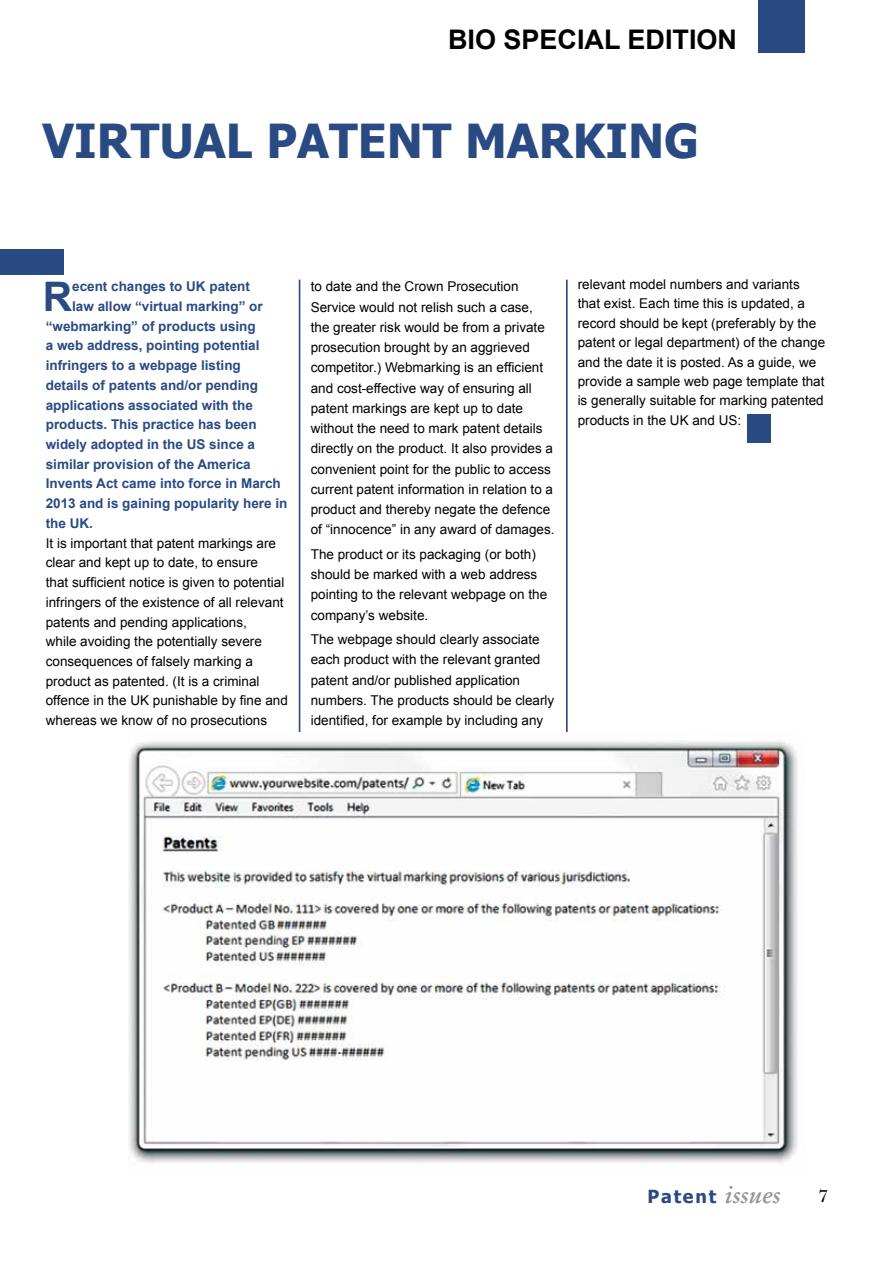
<style>
.page{position:relative;width:893px;height:1263px;background:#fff}
.page>*{position:absolute;margin:0;border:0;box-sizing:border-box;transform-origin:0 0}
.t1{font:700 46.8px "Tahoma";color:#2a4a83}
.t2{font:700 40.8px "Arial";color:#2a4a83}
.t3{font:700 27px "Arial";color:#000}
.t4{font:700 18px "Tahoma";letter-spacing:.1em;color:#2a4a83}
.t5{font:18px "New Baskerville";color:#000}
.t6{font:13.5px/20.2px "Arial";color:#000}
.t7{font:700 13.5px "Arial";color:#2a4a83}
.s1{font-family:"Stempel Garamond";font-style:italic;font-size:24px;color:#95979a}
</style>
<div class="page">
<div style="left:759px;top:0;width:46px;height:52px;background:#2a4a83"></div>
<div style="left:747px;top:414px;width:23px;height:29px;background:#2a4a83"></div>
<hr style="left:299px;top:280px;width:1px;height:453px;background:#2a4a83">
<hr style="left:566px;top:280px;width:2px;height:453px;background:#2a4a83">
<img style="left:128px;top:741px;width:670px;height:423px">
<div style="left:0;top:249px;width:64px;height:26px;background:#2a4a83"></div>
<h3 class="t3" style="left:448px;top:22px;width:291px">BIO SPECIAL EDITION</h3>
<h1 class="t1" style="left:43px;top:108px;width:658px">VIRTUAL PATENT MARKING</h1>
<h2 class="t2" style="left:43px;top:269px;width:31px">R</h2>
<p class="t7" style="left:72px;top:278px;width:179px">ecent changes to UK patent</p>
<p class="t7" style="left:72px;top:297px;width:192px">law allow “virtual marking” or</p>
<p class="t7" style="left:46px;top:317px;width:212px">“webmarking” of products using</p>
<p class="t7" style="left:46px;top:337px;width:215px">a web address, pointing potential</p>
<p class="t7" style="left:46px;top:356px;width:197px">infringers to a webpage listing</p>
<p class="t7" style="left:46px;top:376px;width:214px">details of patents and/or pending</p>
<p class="t7" style="left:46px;top:396px;width:209px">applications associated with the</p>
<p class="t7" style="left:46px;top:415px;width:212px">products. This practice has been</p>
<p class="t7" style="left:46px;top:435px;width:211px">widely adopted in the US since a</p>
<p class="t7" style="left:46px;top:455px;width:207px">similar provision of the America</p>
<p class="t7" style="left:46px;top:475px;width:237px">Invents Act came into force in March</p>
<p class="t7" style="left:46px;top:494px;width:243px">2013 and is gaining popularity here in</p>
<p class="t7" style="left:46px;top:514px;width:49px">the UK.</p>
<p class="t6" style="left:46px;top:533px;width:244px;line-height:19.6px">It is important that patent markings are clear and kept up to date, to ensure<br>that sufficient notice is given to potential infringers of the existence of all relevant patents and pending applications,<br>while avoiding the potentially severe consequences of falsely marking a product as patented. (It is a criminal offence in the UK punishable by fine and whereas we know of no prosecutions</p>
<p class="t6" style="left:311px;top:277px;width:245px">to date and the Crown Prosecution Service would not relish such a case, the greater risk would be from a private prosecution brought by an aggrieved competitor.) Webmarking is an efficient and cost-effective way of ensuring all patent markings are kept up to date without the need to mark patent details directly on the product. It also provides a convenient point for the public to access current patent information in relation to a product and thereby negate the defence of “innocence” in any award of damages.</p>
<p class="t6" style="left:311px;top:544px;width:238px">The product or its packaging (or both) should be marked with a web address pointing to the relevant webpage on the company’s website.</p>
<p class="t6" style="left:311px;top:629px;width:245px">The webpage should clearly associate each product with the relevant granted patent and/or published application numbers. The products should be clearly identified, for example by including any</p>
<p class="t6" style="left:578px;top:274px;width:249px;line-height:19.5px">relevant model numbers and variants that exist. Each time this is updated, a record should be kept (preferably by the patent or legal department) of the change and the date it is posted. As a guide, we provide a sample web page template that is generally suitable for marking patented products in the UK and US:</p>
<h3 class="t4" style="left:647px;top:1184px;width:135px">Patent <span class="s1">issues</span></h3>
<h3 class="t5" style="left:818px;top:1186px;width:11px">7</h3>
</div>
